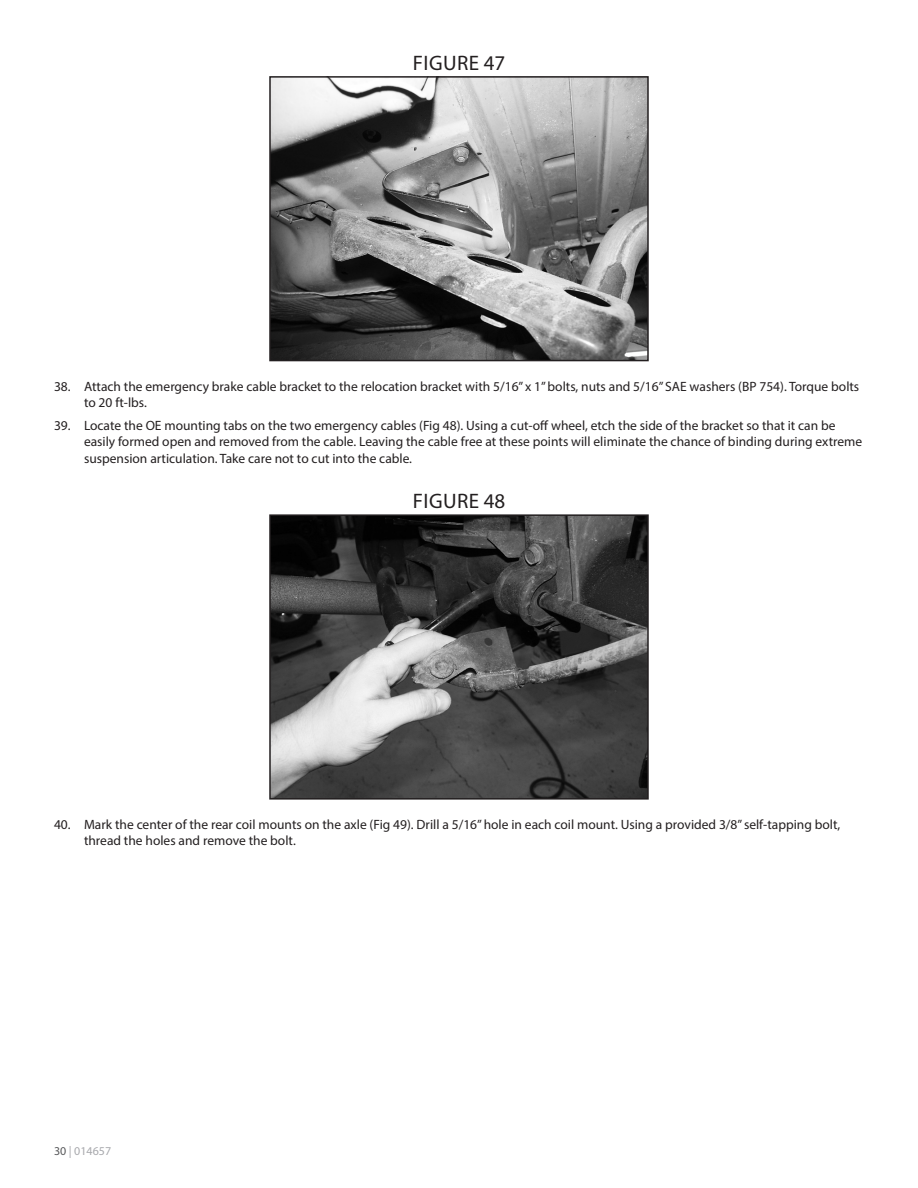
<style>
.page{position:relative;width:918px;height:1188px;background:#fff}
.page>*{position:absolute;margin:0;border:0;box-sizing:border-box;transform-origin:0 0}
.t1{font:21px "Myriad Pro";letter-spacing:.02em;color:#231f20}
.t2{font:13.5px/16.2px "Myriad Pro";color:#231f20}
.t3{font:12px "Myriad Pro";color:#a8a9ad}
.s1{color:#57585a}
</style>
<div class="page">
<img style="left:272px;top:79px;width:374px;height:279px">
<div style="left:269px;top:76px;width:380px;height:285px;border:2px solid #231f20"></div>
<img style="left:272px;top:517px;width:374px;height:280px">
<div style="left:269px;top:514px;width:380px;height:286px;border:2px solid #231f20"></div>
<p class="t1" style="left:413px;top:50px;width:94px">FIGURE 47</p>
<p class="t2" style="left:84px;top:378px;width:777px;text-indent:-30px">38. Attach the emergency brake cable bracket to the relocation bracket with 5/16” x 1” bolts, nuts and 5/16” SAE washers (BP 754). Torque bolts to 20 ft-lbs.</p>
<p class="t2" style="left:84px;top:417px;width:780px;text-indent:-30px">39. Locate the OE mounting tabs on the two emergency cables (Fig 48). Using a cut-off wheel, etch the side of the bracket so that it can be easily formed open and removed from the cable. Leaving the cable free at these points will eliminate the chance of binding during extreme suspension articulation. Take care not to cut into the cable.</p>
<p class="t1" style="left:413px;top:488px;width:94px">FIGURE 48</p>
<p class="t2" style="left:84px;top:816px;width:758px;text-indent:-30px">40. Mark the center of the rear coil mounts on the axle (Fig 49). Drill a 5/16” hole in each coil mount. Using a provided 3/8” self-tapping bolt, thread the holes and remove the bolt.</p>
<p class="t3" style="left:54px;top:1143px;width:59px"><span class="s1">30</span> | 014657</p>
</div>
